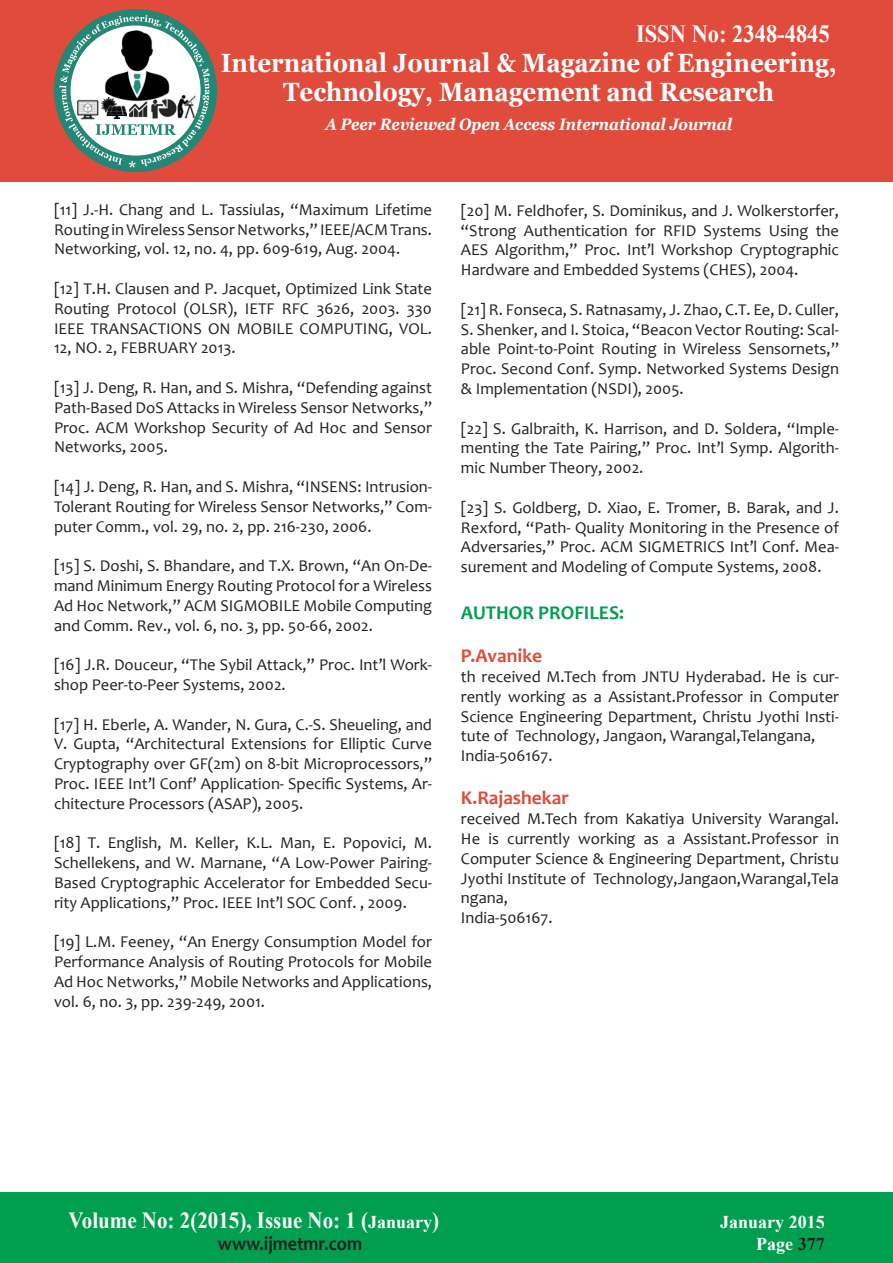
<style>
.page{position:relative;width:893px;height:1263px;background:#fff}
.page>*{position:absolute;margin:0;border:0;box-sizing:border-box;transform-origin:0 0}
.t1{font:700 26.4px/28.8px "Georgia";color:#fff;text-align:center;scale:.91 1}
.t2{font:700 24.75px "Times New Roman";color:#fff;scale:.91 1}
.t3{font:700 23.1px "Times New Roman";color:#fff;scale:.91 1}
.t4{font:700 19.8px "Candara";color:#231f20;scale:.91 1}
.t5{font:700 19.5px "Candara";color:#e14b3b}
.t6{font:700 19.5px "Candara";color:#009f4f}
.t7{font:700 18px "Times New Roman";color:#fff}
.t8{font:16.5px/19.8px "Candara";color:#231f20;text-align:justify}
.t9{font:italic 700 16.5px "Georgia";color:#fff;scale:.91 1}
.s1{font-size:18px}
.s2{color:#231f20}
</style>
<div class="page">
<div style="left:0;top:1193px;width:893px;height:70px;background:#009f4f"></div>
<div style="left:0;top:0;width:893px;height:182px;background:#e14b3b"></div>
<div style="left:54px;top:9px;width:163px;height:163px;background:#248675;border-radius:50%"></div>
<svg style="left:59px;top:15px;width:151px;height:153px"></svg>
<img style="left:150px;top:97px;width:27px;height:23px">
<img style="left:177px;top:94px;width:21px;height:26px">
<img style="left:102px;top:30px;width:72px;height:73px">
<img style="left:75px;top:99px;width:25px;height:21px">
<img style="left:102px;top:97px;width:25px;height:21px">
<h2 class="t2" style="left:636px;top:16px;width:214px">ISSN No: 2348-4845</h2>
<h1 class="t1" style="left:221px;top:49px;width:678px">International Journal &amp; Magazine of Engineering,<br>Technology, Management and Research</h1>
<p class="t9" style="left:325px;top:113px;width:448px">A Peer Reviewed Open Access International Journal</p>
<p class="t8" style="left:54px;top:199px;width:379px">[11] J.-H. Chang and L. Tassiulas, “Maximum Lifetime Routing in Wireless Sensor Networks,” IEEE/ACM Trans.<br>Networking, vol. 12, no. 4, pp. 609-619, Aug. 2004.</p>
<p class="t8" style="left:54px;top:279px;width:379px">[12] T.H. Clausen and P. Jacquet, Optimized Link State Routing Protocol (OLSR), IETF RFC 3626, 2003. 330<br>IEEE TRANSACTIONS ON MOBILE COMPUTING, VOL.<br>12, NO. 2, FEBRUARY 2013.</p>
<p class="t8" style="left:54px;top:378px;width:380px">[13] J. Deng, R. Han, and S. Mishra, “Defending against Path-Based DoS Attacks in Wireless Sensor Networks,” Proc. ACM Workshop Security of Ad Hoc and Sensor Networks, 2005.</p>
<p class="t8" style="left:54px;top:477px;width:380px">[14] J. Deng, R. Han, and S. Mishra, “INSENS: Intrusion-Tolerant Routing for Wireless Sensor Networks,” Com&shy;puter Comm., vol. 29, no. 2, pp. 216-230, 2006.</p>
<p class="t8" style="left:54px;top:556px;width:380px">[15] S. Doshi, S. Bhandare, and T.X. Brown, “An On-De&shy;mand Minimum Energy Routing Protocol for a Wireless Ad Hoc Network,” ACM SIGMOBILE Mobile Computing and Comm. Rev., vol. 6, no. 3, pp. 50-66, 2002.</p>
<p class="t8" style="left:54px;top:655px;width:380px">[16] J.R. Douceur, “The Sybil Attack,” Proc. Int’l Work&shy;shop Peer-to-Peer Systems, 2002.</p>
<p class="t8" style="left:54px;top:714px;width:380px">[17] H. Eberle, A. Wander, N. Gura, C.-S. Sheueling, and V. Gupta, “Architectural Extensions for Elliptic Curve Cryptography over GF(2m) on 8-bit Microprocessors,” Proc. IEEE Int’l Conf’ Application- Specific Systems, Ar&shy;chitecture Processors (ASAP), 2005.</p>
<p class="t8" style="left:54px;top:833px;width:380px">[18] T. English, M. Keller, K.L. Man, E. Popovici, M.<br>Schellekens, and W. Marnane, “A Low-Power Pairing-Based Cryptographic Accelerator for Embedded Secu&shy;rity Applications,” Proc. IEEE Int’l SOC Conf. , 2009.</p>
<p class="t8" style="left:54px;top:932px;width:380px">[19] L.M. Feeney, “An Energy Consumption Model for Performance Analysis of Routing Protocols for Mobile Ad Hoc Networks,” Mobile Networks and Applications, vol. 6, no. 3, pp. 239-249, 2001.</p>
<p class="t8" style="left:461px;top:200px;width:380px">[20] M. Feldhofer, S. Dominikus, and J. Wolkerstorfer, “Strong Authentication for RFID Systems Using the AES Algorithm,” Proc. Int’l Workshop Cryptographic Hardware and Embedded Systems (CHES), 2004.</p>
<p class="t8" style="left:461px;top:299px;width:380px">[21] R. Fonseca, S. Ratnasamy, J. Zhao, C.T. Ee, D. Culler, S. Shenker, and I. Stoica, “Beacon Vector Routing: Scal&shy;able Point-to-Point Routing in Wireless Sensornets,” Proc. Second Conf. Symp. Networked Systems Design &amp; Implementation (NSDI), 2005.</p>
<p class="t8" style="left:461px;top:418px;width:380px">[22] S. Galbraith, K. Harrison, and D. Soldera, “Imple&shy;menting the Tate Pairing,” Proc. Int’l Symp. Algorith&shy;mic Number Theory, 2002.</p>
<p class="t8" style="left:461px;top:497px;width:380px">[23] S. Goldberg, D. Xiao, E. Tromer, B. Barak, and J.<br>Rexford, “Path- Quality Monitoring in the Presence of Adversaries,” Proc. ACM SIGMETRICS Int’l Conf. Mea&shy;surement and Modeling of Compute Systems, 2008.</p>
<p class="t6" style="left:461px;top:600px;width:165px">AUTHOR PROFILES:</p>
<p class="t5" style="left:461px;top:644px;width:83px">P.Avanike</p>
<p class="t8" style="left:461px;top:667px;width:380px;text-align:left">th received M.Tech from JNTU Hyderabad. He is cur&shy;rently working as a Assistant.Professor in Computer Science Engineering Department, Christu Jyothi Insti&shy;tute of Technology, Jangaon, Warangal,Telangana, India-506167.</p>
<p class="t5" style="left:461px;top:786px;width:109px">K.Rajashekar</p>
<p class="t8" style="left:461px;top:809px;width:380px;text-align:left">received M.Tech from Kakatiya University Warangal.<br>He is currently working as a Assistant.Professor in Computer Science &amp; Engineering Department, Christu Jyothi Institute of Technology,Jangaon,Warangal,Tela ngana,<br>India-506167.</p>
<h3 class="t3" style="left:69px;top:1204px;width:409px">Volume No: 2(2015), Issue No: 1 (<span class="s1">January</span>)</h3>
<p class="t7" style="left:720px;top:1210px;width:106px">January 2015</p>
<p class="t4" style="left:218px;top:1231px;width:160px">www.ijmetmr.com</p>
<p class="t7" style="left:756px;top:1231px;width:70px">Page <span class="s2">377</span></p>
</div>
